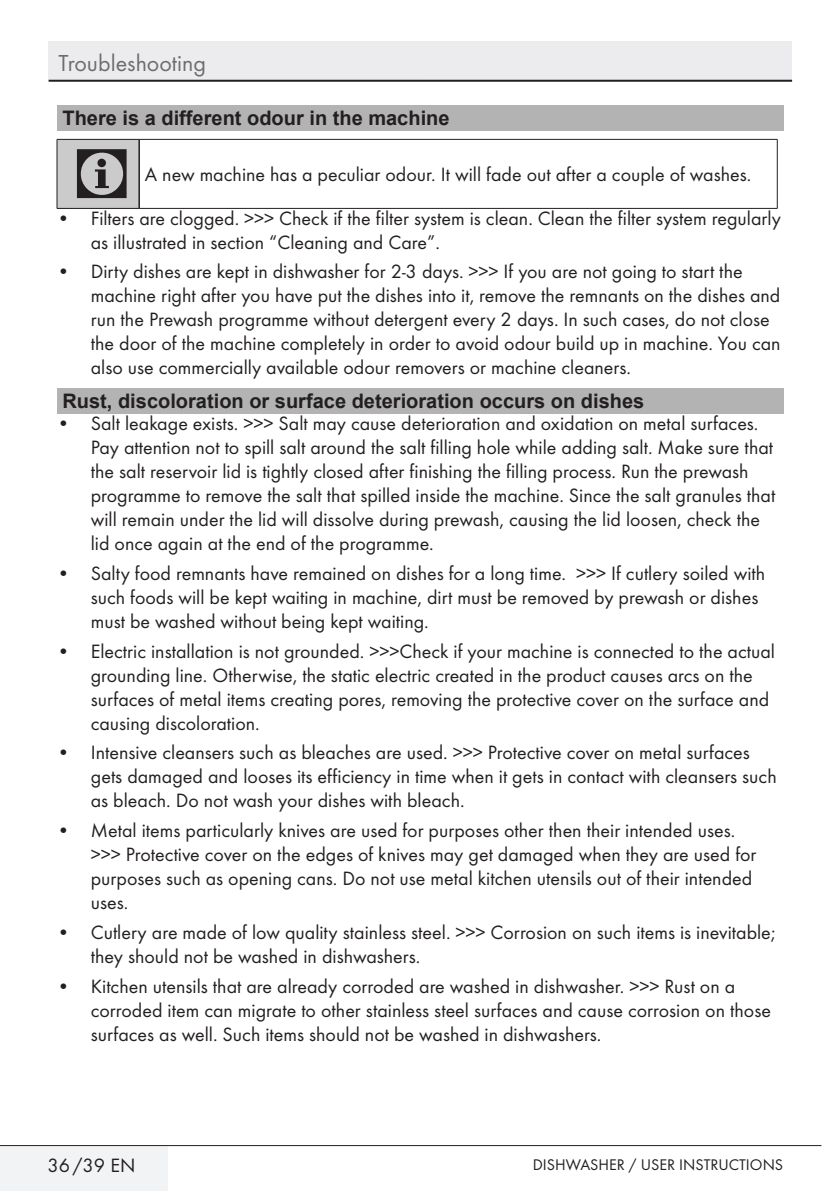
<style>
.page{position:relative;width:840px;height:1191px;background:#fff}
.page>*{position:absolute;margin:0;border:0;box-sizing:border-box;transform-origin:0 0}
.uyari_semboller{font:72px "ZIWARNUN";color:#231f20}
.t1{font:24px "Futura TOT Boo";color:#6c6d70}
.Girintili_Yazi{font:20px/24px "Futura TOT Boo";color:#231f20}
.Yazi_alanlari{font:20px "Futura TOT Boo";color:#231f20}
.Yazi_alanlari-2{font:700 20px "Arial";color:#231f20}
.Girintili_Yazi-2{font:700 20px "Arial";color:#231f20}
.t2{font:16px "Futura TOT Boo";color:#231f20}
</style>
<div class="page">
<div style="left:0;top:1145px;width:168px;height:46px;background:#f2f3f4"></div>
<hr style="left:0;top:1145px;width:821px;height:1px;background:#231f20">
<div style="left:49px;top:41px;width:742px;height:40px;background:#ececee"></div>
<hr style="left:49px;top:80px;width:742px;height:2px;background:#231f20">
<div style="left:57px;top:105px;width:725px;height:26px;background:#b3b3b3"></div>
<div style="left:57px;top:139px;width:82px;height:69px;background:#cbcbcb"></div>
<hr style="left:57px;top:140px;width:1px;height:68px;background:#231f20">
<hr style="left:57px;top:139px;width:82px;height:1px;background:#231f20">
<hr style="left:57px;top:208px;width:82px;height:1px;background:#231f20">
<hr style="left:138px;top:140px;width:2px;height:68px;background:#231f20">
<hr style="left:776px;top:140px;width:1px;height:68px;background:#231f20">
<hr style="left:139px;top:139px;width:638px;height:1px;background:#231f20">
<hr style="left:139px;top:208px;width:638px;height:1px;background:#231f20">
<div style="left:57px;top:388px;width:725px;height:26px;background:#b3b3b3"></div>
<p class="t1" style="left:58px;top:49px;width:149px">Troubleshooting</p>
<p class="Girintili_Yazi-2" style="left:62px;top:104px;width:388px">There is a different odour in the machine</p>
<p class="uyari_semboller" style="left:73px;top:136px;width:63px">C</p>
<p class="Yazi_alanlari" style="left:145px;top:163px;width:607px">A new machine has a peculiar odour. It will fade out after a couple of washes.</p>
<p class="Girintili_Yazi" style="left:91px;top:206px;width:691px;text-indent:-34px">• Filters are clogged. &gt;&gt;&gt; Check if the filter system is clean. Clean the filter system regularly as illustrated in section “Cleaning and Care”.</p>
<p class="Girintili_Yazi" style="left:91px;top:259px;width:691px;text-indent:-34px">• Dirty dishes are kept in dishwasher for 2-3 days. &gt;&gt;&gt; If you are not going to start the machine right after you have put the dishes into it, remove the remnants on the dishes and run the Prewash programme without detergent every 2 days. In such cases, do not close the door of the machine completely in order to avoid odour build up in machine. You can also use commercially available odour removers or machine cleaners.</p>
<p class="Yazi_alanlari-2" style="left:62px;top:387px;width:583px">Rust, discoloration or surface deterioration occurs on dishes</p>
<p class="Girintili_Yazi" style="left:91px;top:411px;width:685px;text-indent:-34px">• Salt leakage exists. &gt;&gt;&gt; Salt may cause deterioration and oxidation on metal surfaces.<br>Pay attention not to spill salt around the salt filling hole while adding salt. Make sure that the salt reservoir lid is tightly closed after finishing the filling process. Run the prewash programme to remove the salt that spilled inside the machine. Since the salt granules that will remain under the lid will dissolve during prewash, causing the lid loosen, check the lid once again at the end of the programme.</p>
<p class="Girintili_Yazi" style="left:91px;top:561px;width:675px;text-indent:-34px">• Salty food remnants have remained on dishes for a long time. &gt;&gt;&gt; If cutlery soiled with such foods will be kept waiting in machine, dirt must be removed by prewash or dishes must be washed without being kept waiting.</p>
<p class="Girintili_Yazi" style="left:91px;top:639px;width:685px;text-indent:-34px">• Electric installation is not grounded. &gt;&gt;&gt;Check if your machine is connected to the actual grounding line. Otherwise, the static electric created in the product causes arcs on the surfaces of metal items creating pores, removing the protective cover on the surface and causing discoloration.</p>
<p class="Girintili_Yazi" style="left:91px;top:740px;width:687px;text-indent:-34px">• Intensive cleansers such as bleaches are used. &gt;&gt;&gt; Protective cover on metal surfaces gets damaged and looses its efficiency in time when it gets in contact with cleansers such as bleach. Do not wash your dishes with bleach.</p>
<p class="Girintili_Yazi" style="left:91px;top:818px;width:666px;text-indent:-34px">• Metal items particularly knives are used for purposes other then their intended uses. &gt;&gt;&gt; Protective cover on the edges of knives may get damaged when they are used for purposes such as opening cans. Do not use metal kitchen utensils out of their intended uses.</p>
<p class="Girintili_Yazi" style="left:91px;top:920px;width:685px;text-indent:-34px">• Cutlery are made of low quality stainless steel. &gt;&gt;&gt; Corrosion on such items is inevitable; they should not be washed in dishwashers.</p>
<p class="Girintili_Yazi" style="left:91px;top:973px;width:681px;text-indent:-34px">• Kitchen utensils that are already corroded are washed in dishwasher. &gt;&gt;&gt; Rust on a corroded item can migrate to other stainless steel surfaces and cause corrosion on those surfaces as well. Such items should not be washed in dishwashers.</p>
<p class="Girintili_Yazi" style="left:47px;top:1153px;width:89px">36/39 EN</p>
<p class="t2" style="left:532px;top:1155px;width:252px">DISHWASHER / USER INSTRUCTIONS</p>
</div>
